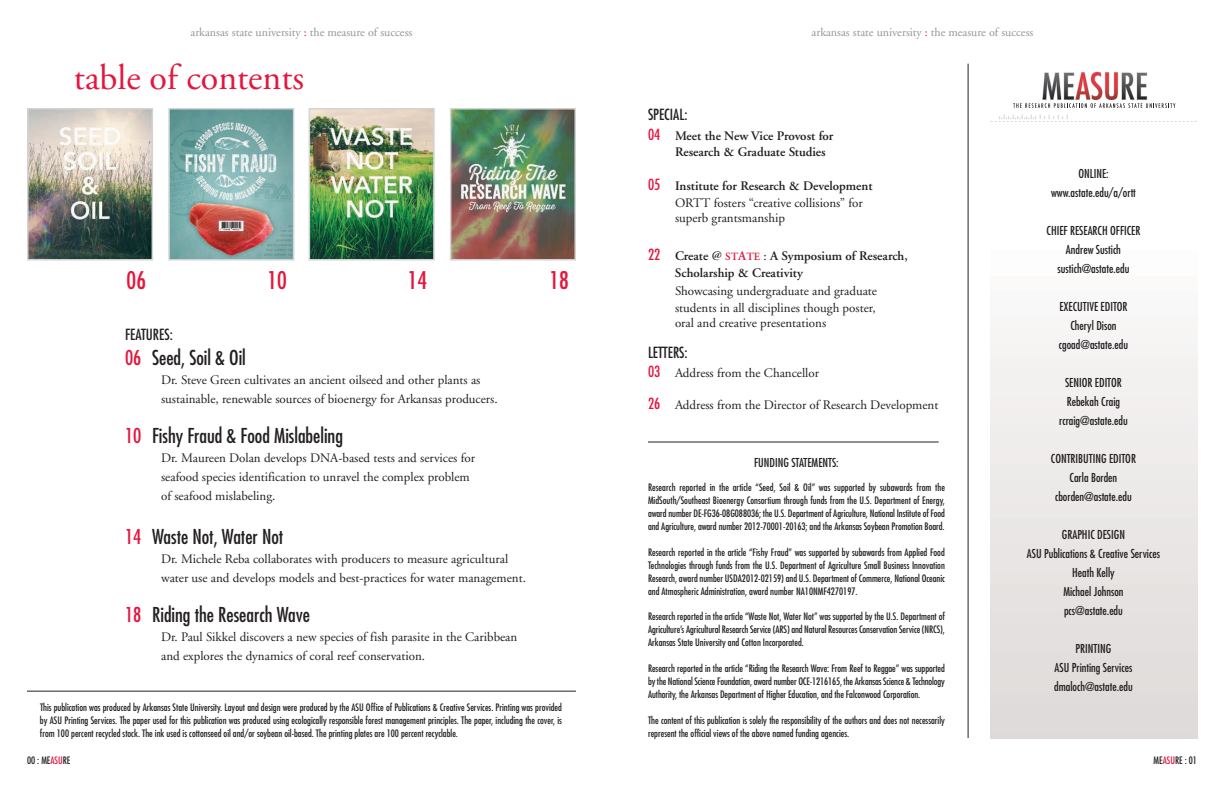
<style>
.page{position:relative;width:1224px;height:792px;background:#fff}
.page>*{position:absolute;margin:0;border:0;box-sizing:border-box;transform-origin:0 0}
.t1{font:36px "Adobe Garamond";color:#e3173e}
.t2{font:condensed 23.7px "Futura";color:#e3173e}
.t3{font:condensed 20px "Futura";color:#231f20}
.t4{font:condensed 15px "Futura";color:#231f20}
.t5{font:13px/19px "Adobe Garamond";color:#231f20}
.t6{font:600 13px/16.3px "Adobe Garamond";color:#231f20}
.t7{font:condensed 12px/19px "Futura";color:#231f20;text-align:center}
.t8{font:12px "Adobe Garamond";color:#939598}
.t9{font:condensed 10px/12.9px "Futura";color:#231f20;text-align:justify}
.s1{color:#e3173e}
.s2{font-family:"Futura";font-weight:400;font-stretch:condensed;font-size:15px;color:#e3173e}
.s3{font-family:"Futura";font-stretch:condensed;font-size:15px;color:#e3173e}
.s4{font-weight:600}
.s5{font-size:11px;color:#e3173e}
.s6{font-weight:400}
</style>
<div class="page">
<img style="left:30px;top:111px;width:120px;height:146px">
<div style="left:27px;top:108px;width:126px;height:152px;border:2px solid #d1d3d4"></div>
<img style="left:171px;top:111px;width:120px;height:146px">
<div style="left:168px;top:108px;width:126px;height:152px;border:2px solid #d1d3d4"></div>
<img style="left:312px;top:111px;width:120px;height:146px">
<div style="left:309px;top:108px;width:126px;height:152px;border:2px solid #d1d3d4"></div>
<img style="left:453px;top:111px;width:120px;height:147px">
<div style="left:450px;top:108px;width:126px;height:153px;border:2px solid #d1d3d4"></div>
<svg style="left:1013px;top:71px;width:162px;height:37px"></svg>
<svg style="left:991px;top:115px;width:206px;height:7px"></svg>
<hr style="left:968px;top:64px;width:1px;height:674px;background:#231f20">
<hr style="left:648px;top:442px;width:291px;height:1px;background:#231f20">
<hr style="left:27px;top:691px;width:549px;height:1px;background:#231f20">
<p class="t8" style="left:191px;top:27px;width:223px">arkansas state university <span class="s1">:</span> the measure of success</p>
<h1 class="t1" style="left:74px;top:64px;width:232px">table of contents</h1>
<h2 class="t2" style="left:127px;top:269px;width:21px">06</h2>
<h2 class="t2" style="left:267px;top:269px;width:21px">10</h2>
<h2 class="t2" style="left:408px;top:269px;width:21px">14</h2>
<h2 class="t2" style="left:550px;top:269px;width:21px">18</h2>
<h3 class="t4" style="left:125px;top:327px;width:49px">FEATURES:</h3>
<h3 class="t3" style="left:125px;top:348px;width:122px"><span class="s1">06</span> Seed, Soil &amp; Oil</h3>
<h3 class="t5" style="left:161px;top:371px;width:338px">Dr. Steve Green cultivates an ancient oilseed and other plants as sustainable, renewable sources of bioenergy for Arkansas producers.</h3>
<h3 class="t3" style="left:125px;top:426px;width:219px"><span class="s1">10</span> Fishy Fraud &amp; Food Mislabeling</h3>
<h3 class="t5" style="left:161px;top:449px;width:316px">Dr. Maureen Dolan develops DNA-based tests and services for seafood species identification to unravel the complex problem of seafood mislabeling.</h3>
<h3 class="t3" style="left:125px;top:527px;width:160px"><span class="s1">14</span> Waste Not, Water Not</h3>
<h3 class="t5" style="left:161px;top:550px;width:366px">Dr. Michele Reba collaborates with producers to measure agricultural water use and develops models and best-practices for water management.</h3>
<h3 class="t3" style="left:125px;top:605px;width:187px"><span class="s1">18</span> Riding the Research Wave</h3>
<h3 class="t5" style="left:161px;top:628px;width:358px">Dr. Paul Sikkel discovers a new species of fish parasite in the Caribbean and explores the dynamics of coral reef conservation.</h3>
<p class="t9" style="left:40px;top:702px;width:524px">This publication was produced by Arkansas State University. Layout and design were produced by the ASU Office of Publications &amp; Creative Services. Printing was provided by ASU Printing Services. The paper used for this publication was produced using ecologically responsible forest management principles. The paper, including the cover, is from 100 percent recycled stock. The ink used is cottonseed oil and/or soybean oil-based. The printing plates are 100 percent recyclable.</p>
<p class="t9" style="left:27px;top:755px;width:45px">00 : ME<span class="s1">ASU</span>RE</p>
<p class="t8" style="left:812px;top:27px;width:223px">arkansas state university <span class="s1">:</span> the measure of success</p>
<h3 class="t4" style="left:648px;top:108px;width:41px">SPECIAL:</h3>
<h3 class="t6" style="left:675px;top:129px;width:160px;text-indent:-27px"><span class="s2">04</span> Meet the New Vice Provost for<br>Research &amp; Graduate Studies</h3>
<h3 class="t5" style="left:675px;top:180px;width:199px;line-height:16px;text-indent:-27px"><span class="s3">05</span> <span class="s4">Institute for Research &amp; Development<br></span>ORTT fosters “creative collisions” for superb grantsmanship</h3>
<h3 class="t6" style="left:675px;top:249px;width:234px;text-indent:-27px"><span class="s2">22</span> Create @ <span class="s5">ST</span><span class="s1">A</span><span class="s5">TE</span> <span class="s6">:</span> A Symposium of Research,<br>Scholarship &amp; Creativity</h3>
<h3 class="t5" style="left:675px;top:285px;width:204px;line-height:16px;text-align:justify">Showcasing undergraduate and graduate students in all disciplines though poster, oral and creative presentations</h3>
<h3 class="t4" style="left:648px;top:346px;width:41px">LETTERS:</h3>
<h3 class="t5" style="left:648px;top:365px;width:173px"><span class="s3">03</span> Address from the Chancellor</h3>
<h3 class="t5" style="left:648px;top:396px;width:292px"><span class="s3">26</span> Address from the Director of Research Development</h3>
<p class="t7" style="left:754px;top:454px;width:86px">FUNDING STATEMENTS:</p>
<p class="t9" style="left:648px;top:482px;width:299px">Research reported in the article “Seed, Soil &amp; Oil” was supported by subawards from the MidSouth/Southeast Bioenergy Consortium through funds from the U.S. Department of Energy, award number DE-FG36-08G088036; the U.S. Department of Agriculture, National Institute of Food and Agriculture, award number 2012-70001-20163; and the Arkansas Soybean Promotion Board.</p>
<p class="t9" style="left:648px;top:546px;width:299px">Research reported in the article “Fishy Fraud” was supported by subawards from Applied Food Technologies through funds from the U.S. Department of Agriculture Small Business Innovation Research, award number USDA2012-02159) and U.S. Department of Commerce, National Oceanic and Atmospheric Administration, award number NA10NMF4270197.</p>
<p class="t9" style="left:648px;top:611px;width:299px">Research reported in the article “Waste Not, Water Not” was supported by the U.S. Department of Agriculture’s Agricultural Research Service (ARS) and Natural Resources Conservation Service (NRCS), Arkansas State University and Cotton Incorporated.</p>
<p class="t9" style="left:648px;top:663px;width:298px">Research reported in the article “Riding the Research Wave: From Reef to Reggae” was supported by the National Science Foundation, award number OCE-1216165, the Arkansas Science &amp; Technology Authority, the Arkansas Department of Higher Education, and the Falconwood Corporation.</p>
<p class="t9" style="left:648px;top:715px;width:298px">The content of this publication is solely the responsibility of the authors and does not necessarily represent the official views of the above named funding agencies.</p>
<p class="t7" style="left:1051px;top:165px;width:86px">ONLINE: www.astate.edu/a/ortt</p>
<p class="t7" style="left:1047px;top:222px;width:95px">CHIEF RESEARCH OFFICER<br>Andrew Sustich sustich@astate.edu</p>
<p class="t7" style="left:1059px;top:298px;width:71px">EXECUTIVE EDITOR<br>Cheryl Dison cgoad@astate.edu</p>
<p class="t7" style="left:1059px;top:374px;width:70px">SENIOR EDITOR<br>Rebekah Craig rcraig@astate.edu</p>
<p class="t7" style="left:1051px;top:450px;width:87px">CONTRIBUTING EDITOR<br>Carla Borden cborden@astate.edu</p>
<p class="t7" style="left:1027px;top:526px;width:135px">GRAPHIC DESIGN<br>ASU Publications &amp; Creative Services<br>Heath Kelly<br>Michael Johnson<br>pcs@astate.edu</p>
<p class="t7" style="left:1054px;top:640px;width:80px">PRINTING<br>ASU Printing Services dmaloch@astate.edu</p>
<p class="t9" style="left:1154px;top:755px;width:45px">ME<span class="s1">ASU</span>RE : 01</p>
</div>
